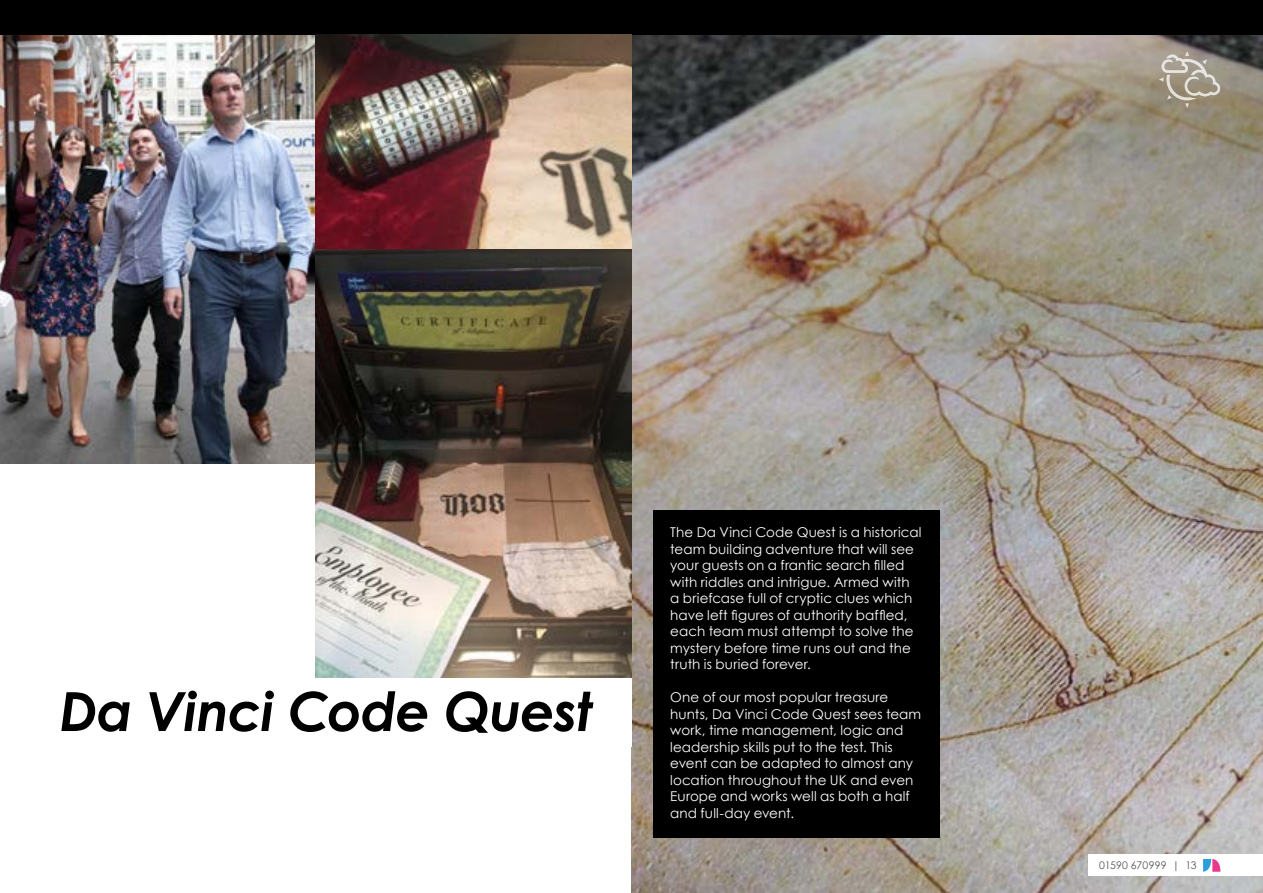
<style>
.page{position:relative;width:1263px;height:893px;background:#fff}
.page>*{position:absolute;margin:0;border:0;box-sizing:border-box;transform-origin:0 0}
.t1{font:italic 700 54px "Century Gothic";letter-spacing:-.015em;color:#000}
.t2{font:13.5px/16.5px "Century Gothic";letter-spacing:.005em;color:#fff}
.t3{font:10.5px "Century Gothic";letter-spacing:.01em;color:#575756}
</style>
<div class="page">
<img style="left:631px;top:34px;width:632px;height:859px">
<img style="left:1px;top:34px;width:315px;height:429px">
<img style="left:316px;top:34px;width:315px;height:644px">
<img style="left:0;top:34px;width:1px;height:429px">
<div style="left:0;top:0;width:1263px;height:34px;background:#000"></div>
<div style="left:653px;top:510px;width:287px;height:328px;background:#000"></div>
<div style="left:1089px;top:855px;width:174px;height:21px;background:#fff"></div>
<svg style="left:1203px;top:859px;width:17px;height:13px"></svg>
<svg style="left:1159px;top:51px;width:61px;height:49px;background:#aba395"></svg>
<h1 class="t1" style="left:60px;top:677px;width:535px">Da Vinci Code Quest</h1>
<p class="t2" style="left:670px;top:524px;width:253px">The Da Vinci Code Quest is a historical team building adventure that will see your guests on a frantic search filled with riddles and intrigue. Armed with a briefcase full of cryptic clues which have left figures of authority baffled, each team must attempt to solve the mystery before time runs out and the truth is buried forever.</p>
<p class="t2" style="left:670px;top:689px;width:252px">One of our most popular treasure hunts, Da Vinci Code Quest sees team work, time management, logic and leadership skills put to the test. This event can be adapted to almost any location throughout the UK and even<br>Europe and works well as both a half and full-day event.</p>
<p class="t3" style="left:1099px;top:859px;width:99px">01590 670999 | 13</p>
</div>
